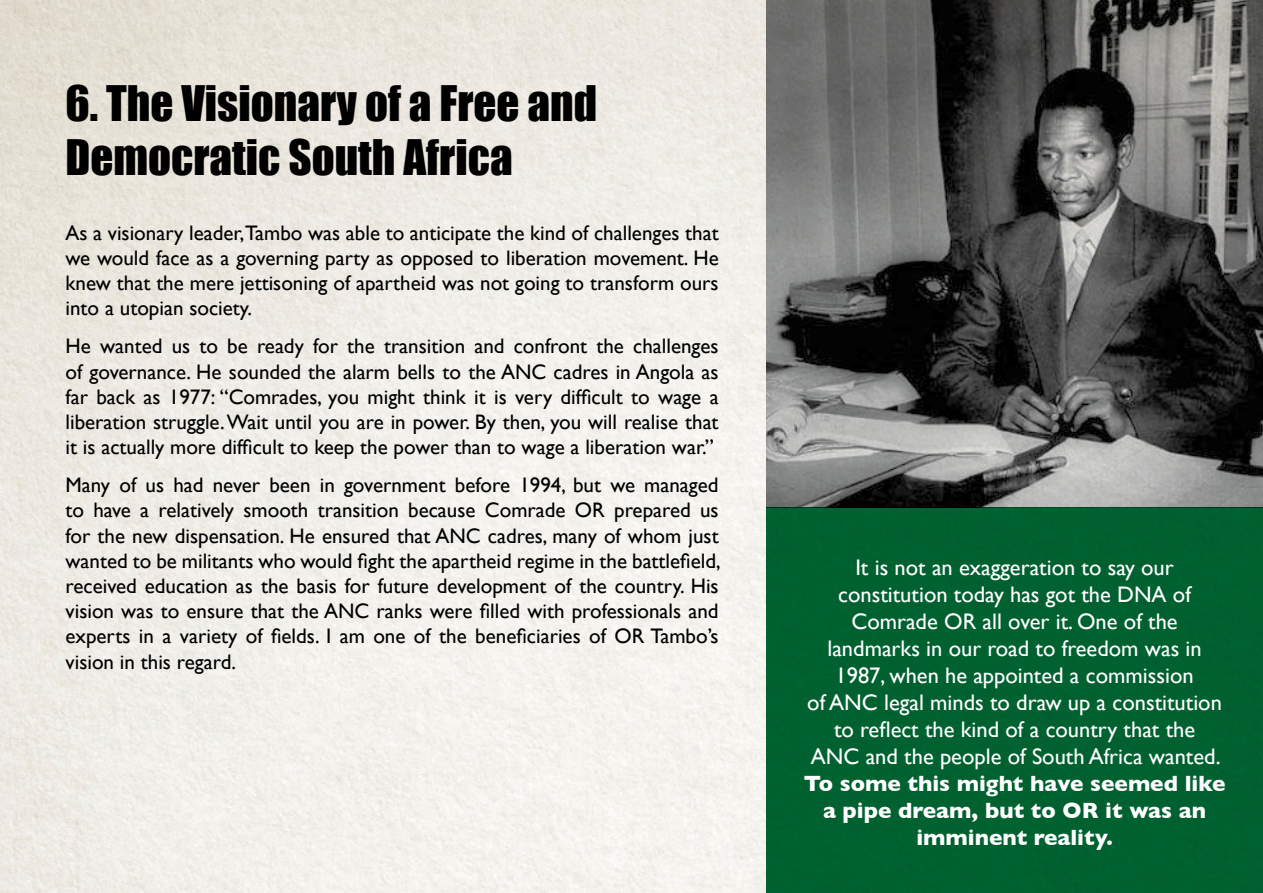
<style>
.page{position:relative;width:1263px;height:893px;background:#fff}
.page>*{position:absolute;margin:0;border:0;box-sizing:border-box;transform-origin:0 0}
.t1{font:45px/54px "Impact";color:#000}
.t2{font:22.5px/27px "Gill Sans";color:#fff;text-align:center}
.t3{font:700 22.5px/27px "Gill Sans";color:#fff;text-align:center}
.t4{font:21px/25.2px "Gill Sans";color:#000;text-align:justify}
</style>
<div class="page">
<div style="left:766px;top:507px;width:497px;height:386px;background:#063"></div>
<img style="left:766px;top:0;width:497px;height:507px">
<h1 class="t1" style="left:66px;top:76px;width:533px">6. The Visionary of a Free and<br>Democratic South Africa</h1>
<p class="t4" style="left:66px;top:220px;width:655px">As a visionary leader,Tambo was able to anticipate the kind of challenges that we would face as a governing party as opposed to liberation movement. He knew that the mere jettisoning of apartheid was not going to transform ours into a utopian society.</p>
<p class="t4" style="left:66px;top:334px;width:655px">He wanted us to be ready for the transition and confront the challenges of governance. He sounded the alarm bells to the ANC cadres in Angola as far back as 1977: “Comrades, you might think it is very difficult to wage a liberation struggle. Wait until you are in power. By then, you will realise that it is actually more difficult to keep the power than to wage a liberation war.”</p>
<p class="t4" style="left:66px;top:472px;width:657px">Many of us had never been in government before 1994, but we managed to have a relatively smooth transition because Comrade OR prepared us for the new dispensation. He ensured that ANC cadres, many of whom just wanted to be militants who would fight the apartheid regime in the battlefield, received education as the basis for future development of the country. His vision was to ensure that the ANC ranks were filled with professionals and experts in a variety of fields. I am one of the beneficiaries of OR Tambo’s vision in this regard.</p>
<p class="t2" style="left:807px;top:553px;width:416px">It is not an exaggeration to say our constitution today has got the DNA of Comrade OR all over it. One of the landmarks in our road to freedom was in 1987, when he appointed a commission<br>of ANC legal minds to draw up a constitution to reflect the kind of a country that the ANC and the people of South Africa wanted.</p>
<p class="t3" style="left:804px;top:769px;width:423px">To some this might have seemed like a pipe dream, but to OR it was an imminent reality.</p>
</div>
